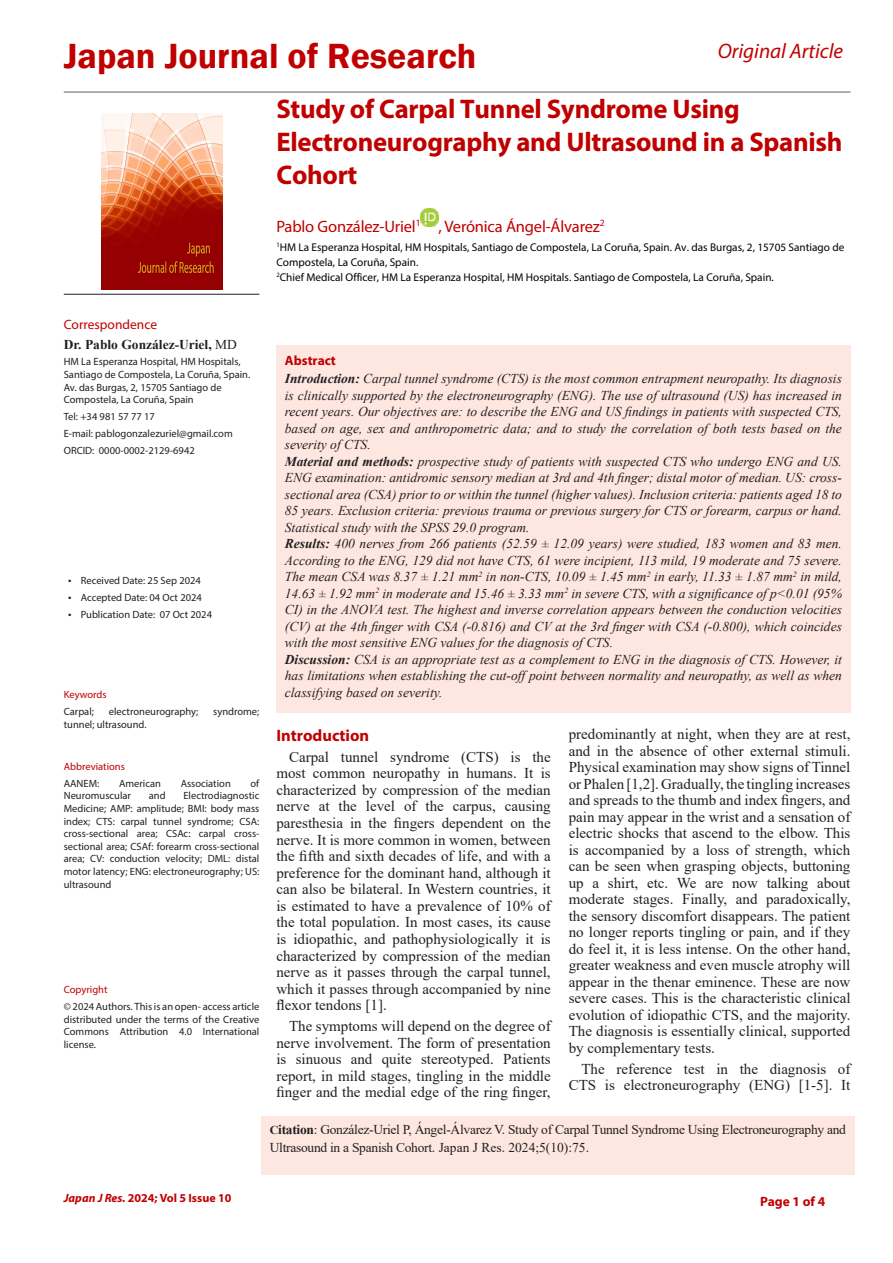
<style>
.page{position:relative;width:893px;height:1263px;background:#fff}
.page>*{position:absolute;margin:0;border:0;box-sizing:border-box;transform-origin:0 0}
.t1{font:600 36px "Franklin Gothic";color:#c00000}
.t2{font:700 27px/33px "Myriad Pro";letter-spacing:-.01em;color:#c00000}
.t3{font:italic 21px "Myriad Pro";color:#c00000}
.t4{font:16.5px "Myriad Pro";letter-spacing:-.01em;color:#c00000}
.t5{font:700 16.5px "Myriad Pro";color:#c00000}
.t6{font:15px/16.5px "Times New Roman";color:#231f20;text-align:justify}
.t7{font:italic 13.5px/16.5px "Times New Roman";color:#231f20;text-align:justify}
.t8{font:13.5px/18px "Times New Roman";letter-spacing:-.02em;color:#231f20}
.t9{font:700 13.5px "Times New Roman";color:#231f20}
.t10{font:700 13.5px "Myriad Pro";color:#c00000}
.t11{font:13.5px "Myriad Pro";color:#c00000}
.t12{font:700 12px "Myriad Pro";color:#c00000}
.t13{font:11.25px/15px "Myriad Pro";color:#000}
.t14{font:10.5px/12.6px "Myriad Pro";color:#231f20;text-align:justify}
.t15{font:10.5px "Myriad Pro";color:#c00000}
.s1{font-weight:400}
.s2{font-weight:700}
.s3{font-size:12px}
.s4{font-weight:700;font-size:12px}
.s5{font-style:italic}
</style>
<div class="page">
<div style="left:261px;top:1116px;width:593px;height:58px;background:#ffe7e1"></div>
<img style="left:101px;top:114px;width:121px;height:175px">
<img style="left:420px;top:208px;width:18px;height:18px">
<hr style="left:64px;top:294px;width:195px;height:1px;background:#231f20">
<hr style="left:64px;top:91px;width:786px;height:2px;background:#939598">
<div style="left:276px;top:345px;width:574px;height:367px;background:#ffe7e1"></div>
<h1 class="t1" style="left:64px;top:34px;width:414px">Japan Journal of Research</h1>
<p class="t2" style="left:276px;top:91px;width:568px">Study of Carpal Tunnel Syndrome Using<br>Electroneurography and Ultrasound in a Spanish<br>Cohort</p>
<p class="t4" style="left:276px;top:216px;width:330px">Pablo González-Uriel<sup>1</sup> , Verónica Ángel-Álvarez<sup>2</sup></p>
<p class="t13" style="left:276px;top:240px;width:570px"><sup>1</sup>HM La Esperanza Hospital, HM Hospitals, Santiago de Compostela, La Coruña, Spain. Av. das Burgas, 2, 15705 Santiago de<br>Compostela, La Coruña, Spain.</p>
<p class="t13" style="left:276px;top:270px;width:499px"><sup>2</sup>Chief Medical Officer, HM La Esperanza Hospital, HM Hospitals. Santiago de Compostela, La Coruña, Spain.</p>
<p class="t11" style="left:64px;top:316px;width:95px">Correspondence</p>
<p class="t9" style="left:64px;top:334px;width:175px">Dr. Pablo González-Uriel, <span class="s1">MD</span></p>
<p class="t14" style="left:64px;top:355px;width:188px;text-align:left">HM La Esperanza Hospital, HM Hospitals, Santiago de Compostela, La Coruña, Spain.<br>Av. das Burgas, 2, 15705 Santiago de Compostela, La Coruña, Spain</p>
<p class="t14" style="left:64px;top:410px;width:93px">Tel: +34 981 57 77 17</p>
<p class="t14" style="left:64px;top:427px;width:171px">E-mail: pablogonzalezuriel@gmail.com</p>
<p class="t14" style="left:64px;top:444px;width:132px">ORCID: 0000-0002-2129-6942</p>
<h3 class="t3" style="left:718px;top:38px;width:127px">Original Article</h3>
<p class="t10" style="left:285px;top:351px;width:53px">Abstract</p>
<p class="t7" style="left:285px;top:370px;width:559px"><span class="s2">Introduction:</span> Carpal tunnel syndrome (CTS) is the most common entrapment neuropathy. Its diagnosis is clinically supported by the electroneurography (ENG). The use of ultrasound (US) has increased in recent years. Our objectives are: to describe the ENG and US findings in patients with suspected CTS, based on age, sex and anthropometric data; and to study the correlation of both tests based on the severity of CTS.</p>
<p class="t7" style="left:285px;top:453px;width:559px"><span class="s2">Material and methods:</span> prospective study of patients with suspected CTS who undergo ENG and US.<br>ENG examination: antidromic sensory median at 3rd and 4th finger; distal motor of median. US: cross&shy;sectional area (CSA) prior to or within the tunnel (higher values). Inclusion criteria: patients aged 18 to 85 years. Exclusion criteria: previous trauma or previous surgery for CTS or forearm, carpus or hand.<br>Statistical study with the SPSS 29.0 program.</p>
<p class="t7" style="left:285px;top:535px;width:559px"><span class="s2">Results:</span> 400 nerves from 266 patients (52.59 ± 12.09 years) were studied, 183 women and 83 men.<br>According to the ENG, 129 did not have CTS, 61 were incipient, 113 mild, 19 moderate and 75 severe.<br>The mean CSA was 8.37 ± 1.21 mm<sup>2</sup> in non-CTS, 10.09 ± 1.45 mm<sup>2</sup> in early, 11.33 ± 1.87 mm<sup>2</sup> in mild, 14.63 ± 1.92 mm<sup>2</sup> in moderate and 15.46 ± 3.33 mm<sup>2</sup> in severe CTS, with a significance of p&lt;0.01 (95% CI) in the ANOVA test. The highest and inverse correlation appears between the conduction velocities (CV) at the 4th finger with CSA (-0.816) and CV at the 3rd finger with CSA (-0.800), which coincides with the most sensitive ENG values for the diagnosis of CTS.</p>
<p class="t7" style="left:285px;top:651px;width:559px"><span class="s2">Discussion:</span> CSA is an appropriate test as a complement to ENG in the diagnosis of CTS. However, it has limitations when establishing the cut-offpoint between normality and neuropathy, as well as when classifying based on severity.</p>
<p class="t6" style="left:569px;top:725px;width:283px">predominantly at night, when they are at rest, and in the absence of other external stimuli.<br>Physical examination may show signs of Tinnel or Phalen [1,2]. Gradually, the tingling increases and spreads to the thumb and index fingers, and pain may appear in the wrist and a sensation of electric shocks that ascend to the elbow. This is accompanied by a loss of strength, which can be seen when grasping objects, buttoning up a shirt, etc. We are now talking about moderate stages. Finally, and paradoxically, the sensory discomfort disappears. The patient no longer reports tingling or pain, and if they do feel it, it is less intense. On the other hand, greater weakness and even muscle atrophy will appear in the thenar eminence. These are now severe cases. This is the characteristic clinical evolution of idiopathic CTS, and the majority.<br>The diagnosis is essentially clinical, supported by complementary tests.</p>
<p class="t6" style="left:569px;top:1060px;width:283px;text-align:right">The reference test in the diagnosis of<br>CTS is electroneurography (ENG) [1-5]. It</p>
<p class="t14" style="left:68px;top:574px;width:134px"><span class="s3">•</span> Received Date: 25 Sep 2024</p>
<p class="t14" style="left:68px;top:591px;width:135px"><span class="s3">•</span> Accepted Date: 04 Oct 2024</p>
<p class="t14" style="left:68px;top:608px;width:146px"><span class="s3">•</span> Publication Date: 07 Oct 2024</p>
<p class="t15" style="left:64px;top:688px;width:44px">Keywords</p>
<p class="t14" style="left:64px;top:705px;width:32px">Carpal;</p>
<p class="t14" style="left:109px;top:705px;width:91px">electroneurography;</p>
<p class="t14" style="left:213px;top:705px;width:48px">syndrome;</p>
<p class="t14" style="left:64px;top:718px;width:84px">tunnel; ultrasound.</p>
<p class="t15" style="left:64px;top:760px;width:63px">Abbreviations</p>
<p class="t14" style="left:64px;top:777px;width:37px">AANEM:</p>
<p class="t14" style="left:119px;top:777px;width:43px">American</p>
<p class="t14" style="left:181px;top:777px;width:52px">Association</p>
<p class="t14" style="left:251px;top:777px;width:10px">of</p>
<p class="t14" style="left:64px;top:789px;width:69px">Neuromuscular</p>
<p class="t14" style="left:149px;top:789px;width:18px">and</p>
<p class="t5" style="left:276px;top:724px;width:94px">Introduction</p>
<p class="t6" style="left:276px;top:748px;width:276px;text-indent:13px">Carpal tunnel syndrome (CTS) is the most common neuropathy in humans. It is characterized by compression of the median nerve at the level of the carpus, causing paresthesia in the fingers dependent on the nerve. It is more common in women, between the fifth and sixth decades of life, and with a preference for the dominant hand, although it can also be bilateral. In Western countries, it is estimated to have a prevalence of 10% of the total population. In most cases, its cause is idiopathic, and pathophysiologically it is characterized by compression of the median nerve as it passes through the carpal tunnel, which it passes through accompanied by nine flexor tendons [1].</p>
<p class="t6" style="left:276px;top:1017px;width:276px;text-indent:13px">The symptoms will depend on the degree of nerve involvement. The form of presentation is sinuous and quite stereotyped. Patients report, in mild stages, tingling in the middle finger and the medial edge of the ring finger,</p>
<p class="t14" style="left:64px;top:789px;width:197px;text-indent:120px">Electrodiagnostic Medicine; AMP: amplitude; BMI: body mass index; CTS: carpal tunnel syndrome; CSA: cross-sectional area; CSAc: carpal cross&shy;sectional area; CSAf: forearm cross-sectional area; CV: conduction velocity; DML: distal motor latency; ENG: electroneurography; US: ultrasound</p>
<p class="t15" style="left:64px;top:983px;width:45px">Copyright</p>
<p class="t14" style="left:64px;top:1000px;width:197px">© 2024 Authors. This is an open- access article distributed under the terms of the Creative Commons Attribution 4.0 International license.</p>
<p class="t8" style="left:270px;top:1120px;width:578px"><span class="s4">C</span><span class="s2">itation</span>: González-Uriel P, Ángel-Álvarez V. Study of Carpal Tunnel Syndrome Using Electroneurography and<br>Ultrasound in a Spanish Cohort. Japan J Res. 2024;5(10):75.</p>
<p class="t12" style="left:64px;top:1190px;width:169px"><span class="s5">Japan J Res.</span> 2024; Vol 5 Issue 10</p>
<p class="t10" style="left:760px;top:1192px;width:67px">Page 1 of 4</p>
</div>
